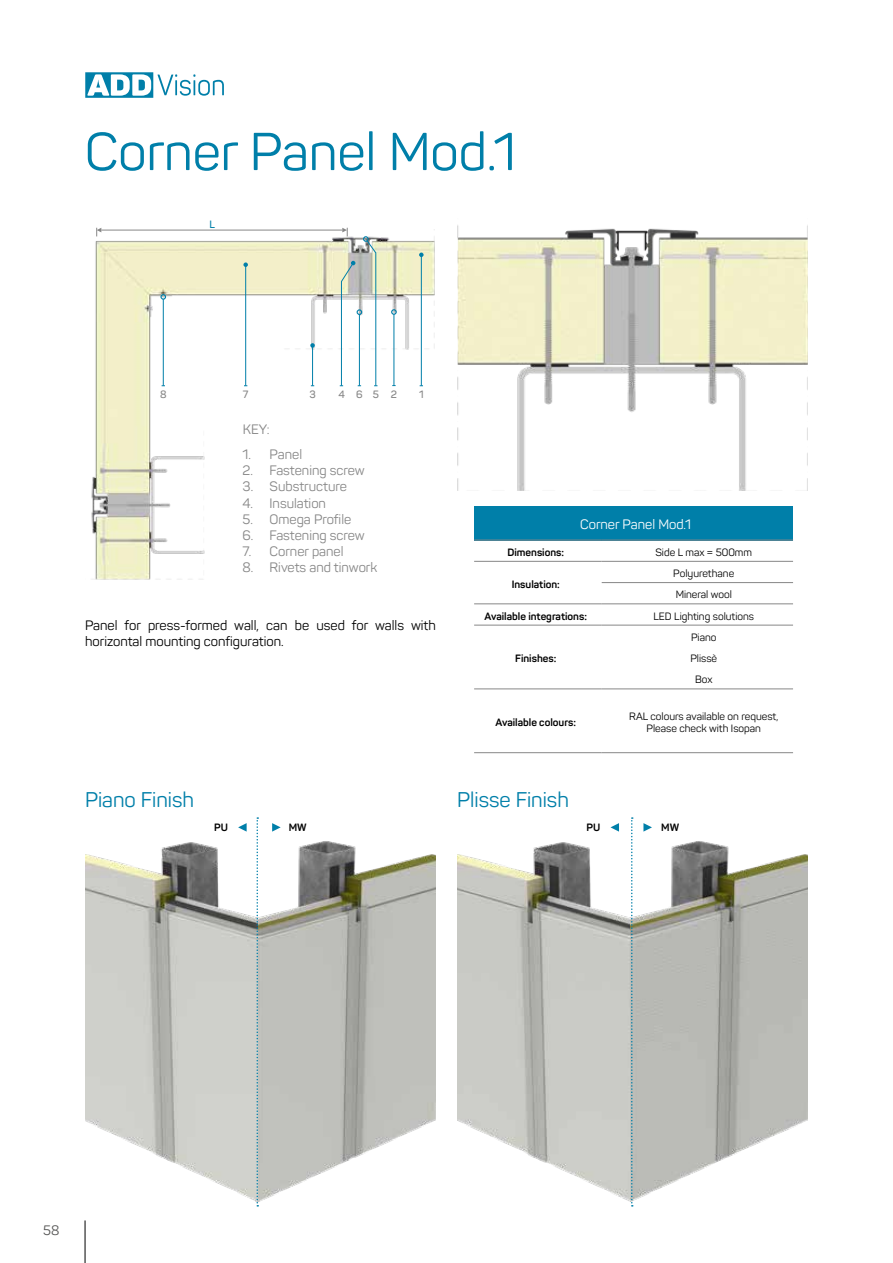
<style>
.page{position:relative;width:893px;height:1263px;background:#fff}
.page>*{position:absolute;margin:0;border:0;box-sizing:border-box;transform-origin:0 0}
.t1{font:52.5px "Panton";color:#007fa9}
.t2{font:21px "Panton";color:#007fa9}
.t3{font:13.5px "Panton";color:#878787}
.t4{font:13.5px/16.2px "Panton";color:#000}
.t5{font:13.5px "Panton";color:#fff}
.t6{font:13.5px "Panton";color:#575756}
.t7{font:10.5px/21px "Panton";color:#000;text-align:center}
.t8{font:700 10.5px "Panton";color:#000}
.t9{font:600 10.5px "Panton";color:#878787}
.t10{font:600 10.5px "Panton";color:#007fa9}
</style>
<div class="page">
<img style="left:85px;top:841px;width:351px;height:365px">
<img style="left:91px;top:231px;width:344px;height:349px">
<img style="left:457px;top:841px;width:351px;height:365px">
<hr style="left:101px;top:230px;width:241px;height:1px;background:#878787">
<svg style="left:96px;top:228px;width:5px;height:8px"></svg>
<img style="left:457px;top:225px;width:351px;height:266px">
<hr style="left:85px;top:1220px;width:1px;height:43px;background:#000">
<svg style="left:85px;top:72px;width:139px;height:26px"></svg>
<hr style="left:312px;top:345px;width:1px;height:41px;background:#007fa9">
<svg style="left:310px;top:343px;width:5px;height:5px"></svg>
<hr style="left:163px;top:299px;width:1px;height:87px;background:#007fa9">
<svg style="left:160px;top:294px;width:6px;height:6px"></svg>
<hr style="left:394px;top:314px;width:1px;height:72px;background:#007fa9">
<svg style="left:391px;top:309px;width:6px;height:6px"></svg>
<svg style="left:340px;top:228px;width:37px;height:158px"></svg>
<hr style="left:245px;top:265px;width:1px;height:121px;background:#007fa9">
<svg style="left:243px;top:262px;width:5px;height:5px"></svg>
<hr style="left:421px;top:255px;width:1px;height:131px;background:#007fa9">
<svg style="left:419px;top:253px;width:5px;height:4px"></svg>
<svg style="left:256px;top:817px;width:2px;height:389px"></svg>
<svg style="left:272px;top:823px;width:9px;height:9px"></svg>
<svg style="left:238px;top:823px;width:9px;height:9px"></svg>
<svg style="left:631px;top:817px;width:2px;height:389px"></svg>
<svg style="left:643px;top:823px;width:9px;height:9px"></svg>
<svg style="left:610px;top:823px;width:9px;height:9px"></svg>
<div style="left:474px;top:506px;width:319px;height:34px;background:#007fa9"></div>
<hr style="left:474px;top:540px;width:128px;height:1px;background:#878787">
<hr style="left:602px;top:540px;width:191px;height:1px;background:#878787">
<hr style="left:474px;top:561px;width:128px;height:1px;background:#878787">
<hr style="left:602px;top:561px;width:191px;height:1px;background:#878787">
<hr style="left:602px;top:582px;width:191px;height:1px;background:#878787">
<hr style="left:474px;top:603px;width:128px;height:1px;background:#878787">
<hr style="left:602px;top:603px;width:191px;height:1px;background:#878787">
<hr style="left:474px;top:625px;width:128px;height:1px;background:#878787">
<hr style="left:602px;top:625px;width:191px;height:1px;background:#878787">
<hr style="left:474px;top:688px;width:128px;height:1px;background:#878787">
<hr style="left:602px;top:688px;width:191px;height:1px;background:#878787">
<hr style="left:474px;top:752px;width:128px;height:1px;background:#878787">
<hr style="left:602px;top:752px;width:191px;height:1px;background:#878787">
<h1 class="t1" style="left:85px;top:119px;width:433px">Corner Panel Mod.1</h1>
<p class="t10" style="left:210px;top:218px;width:7px">L</p>
<p class="t9" style="left:160px;top:388px;width:8px">8</p>
<p class="t9" style="left:309px;top:388px;width:8px">3</p>
<p class="t9" style="left:338px;top:388px;width:60px">4652</p>
<p class="t9" style="left:419px;top:388px;width:6px">1</p>
<p class="t9" style="left:243px;top:388px;width:7px">7</p>
<p class="t3" style="left:243px;top:421px;width:28px">KEY:</p>
<p class="t3" style="left:243px;top:446px;width:61px">1. Panel</p>
<p class="t3" style="left:243px;top:462px;width:124px">2. Fastening screw</p>
<p class="t3" style="left:243px;top:478px;width:106px">3. Substructure</p>
<p class="t3" style="left:243px;top:495px;width:85px">4. Insulation</p>
<p class="t3" style="left:243px;top:511px;width:110px">5. Omega Profile</p>
<p class="t3" style="left:243px;top:527px;width:124px">6. Fastening screw</p>
<p class="t3" style="left:243px;top:543px;width:102px">7. Corner panel</p>
<p class="t3" style="left:243px;top:559px;width:136px">8. Rivets and tinwork</p>
<p class="t4" style="left:85px;top:617px;width:352px">Panel for press-formed wall, can be used for walls with horizontal mounting configuration.</p>
<p class="t5" style="left:580px;top:516px;width:112px">Corner Panel Mod.1</p>
<p class="t8" style="left:507px;top:545px;width:58px">Dimensions:</p>
<p class="t7" style="left:655px;top:541px;width:98px">Side L max = 500mm</p>
<p class="t8" style="left:512px;top:577px;width:50px">Insulation:</p>
<p class="t7" style="left:673px;top:563px;width:62px;text-align:left">Polyurethane<br>Mineral wool</p>
<p class="t8" style="left:485px;top:609px;width:104px">Available integrations:</p>
<p class="t7" style="left:653px;top:605px;width:102px">LED Lighting solutions</p>
<p class="t8" style="left:515px;top:652px;width:43px">Finishes:</p>
<p class="t7" style="left:690px;top:627px;width:28px">Piano<br>Plissè<br>Box</p>
<p class="t8" style="left:496px;top:716px;width:82px">Available colours:</p>
<p class="t7" style="left:629px;top:709px;width:151px;line-height:12.6px">RAL colours available on request,<br>Please check with Isopan</p>
<h2 class="t2" style="left:85px;top:787px;width:111px">Piano Finish</h2>
<h2 class="t2" style="left:457px;top:787px;width:113px">Plisse Finish</h2>
<p class="t8" style="left:214px;top:821px;width:15px">PU</p>
<p class="t8" style="left:289px;top:821px;width:19px">MW</p>
<p class="t8" style="left:587px;top:821px;width:15px">PU</p>
<p class="t8" style="left:661px;top:821px;width:19px">MW</p>
<p class="t6" style="left:43px;top:1222px;width:18px">58</p>
</div>
